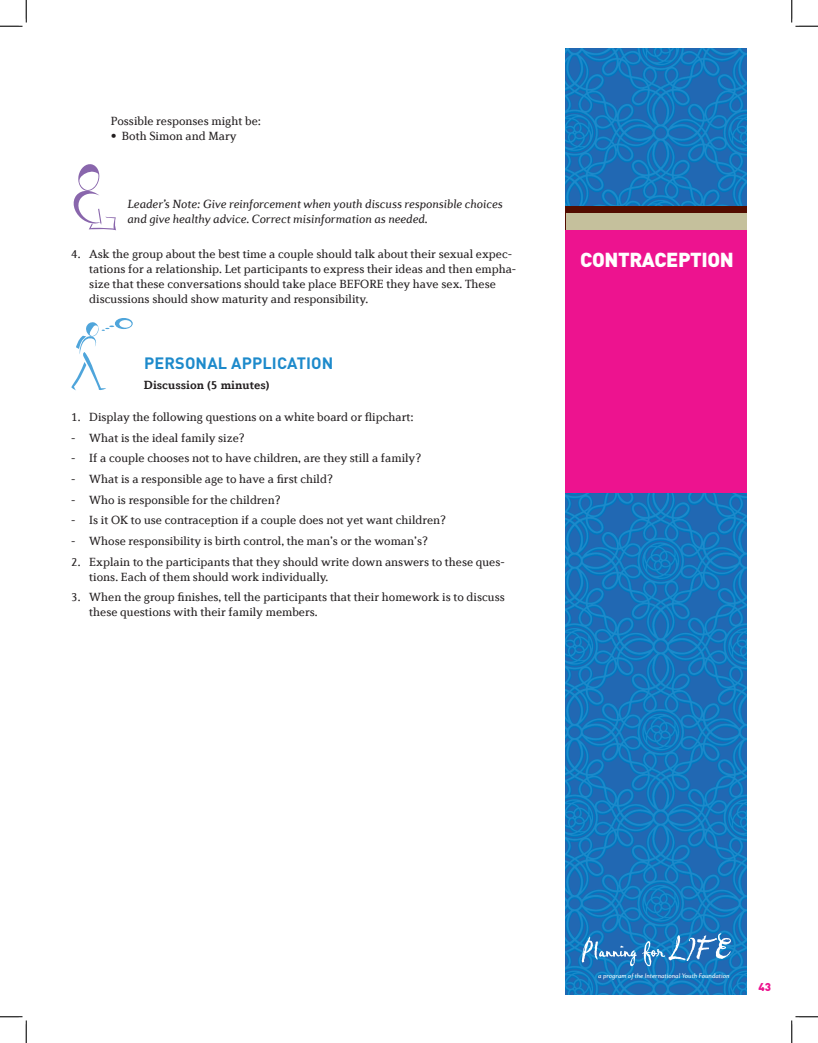
<style>
.page{position:relative;width:818px;height:1043px;background:#fff}
.page>*{position:absolute;margin:0;border:0;box-sizing:border-box;transform-origin:0 0}
.t1{font:900 20px "DINOT";letter-spacing:-.02em;color:#fff}
.t2{font:700 16.25px "DINOT";color:#1d8acb}
.t3{font:12.5px/15px "Diverda Serif Com";color:#231f20}
.t4{font:italic 12.5px/15px "Diverda Serif Com";color:#231f20}
.t5{font:700 12.5px "Diverda Serif Com";color:#231f20}
.t6{font:900 11.25px "DINOT";color:#ed138f}
.t7{font:italic 6.62px "Diverda Sans Com";color:#fff}
</style>
<div class="page">
<img style="left:565px;top:49px;width:181px;height:945px">
<div style="left:565px;top:206px;width:181px;height:62px;background:#530c00"></div>
<div style="left:566px;top:214px;width:180px;height:43px;background:#c5c09c"></div>
<div style="left:565px;top:230px;width:181px;height:263px;background:#ed138f"></div>
<svg style="left:581px;top:936px;width:55px;height:30px;background:#3f86c3"></svg>
<svg style="left:642px;top:933px;width:88px;height:33px;background:#418bc6"></svg>
<svg style="left:73px;top:164px;width:43px;height:66px"></svg>
<svg style="left:71px;top:322px;width:43px;height:69px"></svg>
<svg style="left:115px;top:318px;width:18px;height:11px"></svg>
<div style="left:119px;top:320px;width:12px;height:8px;background:#fff;border-radius:50%"></div>
<svg style="left:0;top:0;width:27px;height:27px"></svg>
<svg style="left:0;top:1016px;width:27px;height:26px"></svg>
<svg style="left:791px;top:0;width:27px;height:27px"></svg>
<svg style="left:791px;top:1016px;width:27px;height:26px"></svg>
<p class="t3" style="left:111px;top:113px;width:152px">Possible responses might be:</p>
<p class="t3" style="left:111px;top:128px;width:127px">• Both Simon and Mary</p>
<p class="t4" style="left:127px;top:196px;width:377px">Leader’s Note: Give reinforcement when youth discuss responsible choices and give healthy advice. Correct misinformation as needed.</p>
<p class="t3" style="left:89px;top:247px;width:428px;text-indent:-18px">4. Ask the group about the best time a couple should talk about their sexual expec&shy;tations for a relationship. Let participants to express their ideas and then empha&shy;size that these conversations should take place BEFORE they have sex. These discussions should show maturity and responsibility.</p>
<h2 class="t2" style="left:144px;top:352px;width:22px">PERSONAL</h2>
<h2 class="t2" style="left:231px;top:352px;width:21px">APPLICATION</h2>
<p class="t5" style="left:144px;top:378px;width:127px">Discussion (5 minutes)</p>
<p class="t3" style="left:71px;top:409px;width:344px">1. Display the following questions on a white board or flipchart:</p>
<p class="t3" style="left:71px;top:430px;width:175px">- What is the ideal family size?</p>
<p class="t3" style="left:71px;top:451px;width:351px">- If a couple chooses not to have children, are they still a family?</p>
<p class="t3" style="left:71px;top:471px;width:263px">- What is a responsible age to have a first child?</p>
<p class="t3" style="left:71px;top:492px;width:211px">- Who is responsible for the children?</p>
<p class="t3" style="left:71px;top:512px;width:376px">- Is it OK to use contraception if a couple does not yet want children?</p>
<p class="t3" style="left:71px;top:533px;width:358px">- Whose responsibility is birth control, the man’s or the woman’s?</p>
<p class="t3" style="left:89px;top:554px;width:417px;text-indent:-18px">2. Explain to the participants that they should write down answers to these ques&shy;tions. Each of them should work individually.</p>
<p class="t3" style="left:89px;top:589px;width:417px;text-indent:-18px">3. When the group finishes, tell the participants that their homework is to discuss these questions with their family members.</p>
<h1 class="t1" style="left:580px;top:246px;width:25px">CONT</h1>
<h1 class="t1" style="left:629px;top:246px;width:73px">RACEPTION</h1>
<p class="t7" style="left:598px;top:971px;width:133px">a program of the International Youth Foundation</p>
<p class="t6" style="left:758px;top:978px;width:14px">43</p>
</div>
